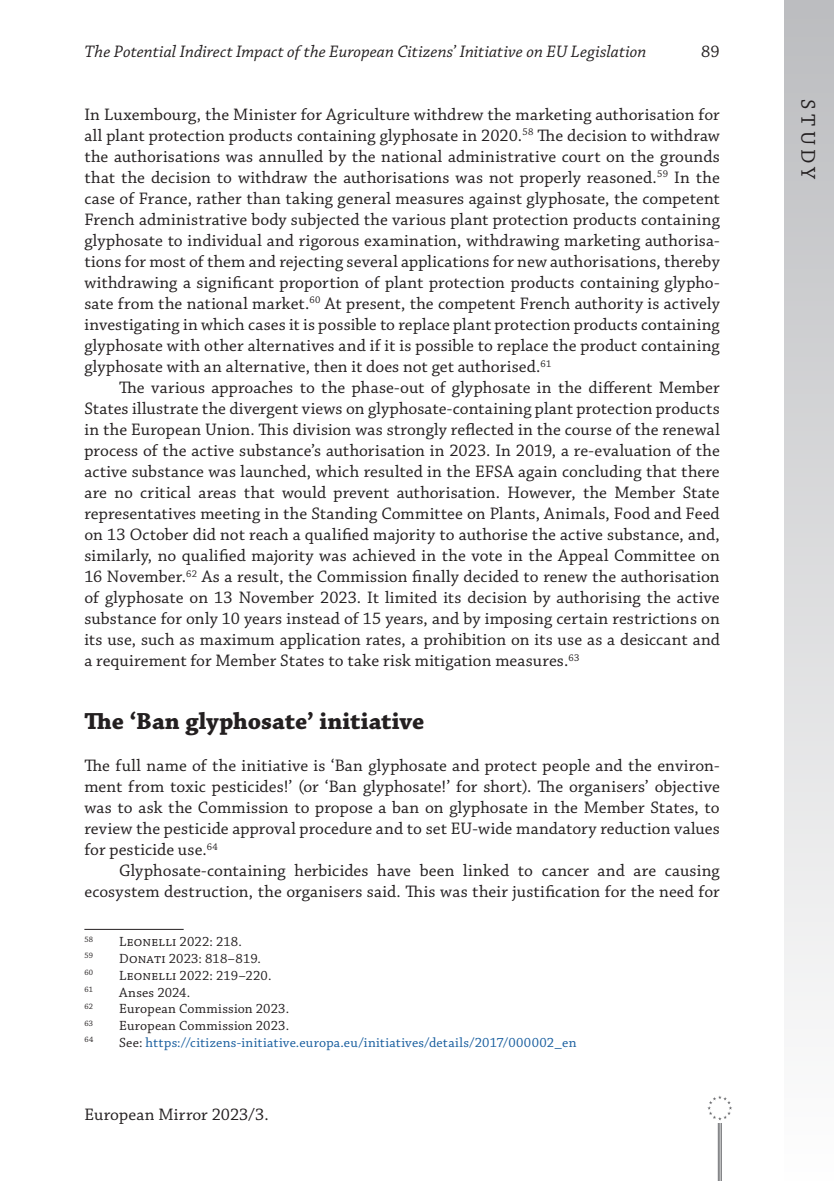
<style>
.page{position:relative;width:834px;height:1181px;background:#fff}
.page>*{position:absolute;margin:0;border:0;box-sizing:border-box;transform-origin:0 0}
._1_1__Head{font:700 24.5px "Chaparral Pro";color:#231f20}
.t1{font:21px "Chaparral Pro";letter-spacing:.21em;color:#231f20}
._1__Body{font:17.5px/21px "Chaparral Pro";color:#231f20;text-align:justify}
._2__Body_1st_paragraph{font:17.5px/21px "Chaparral Pro";color:#231f20;text-align:justify}
.t2{font:italic 17.5px "Chaparral Pro";letter-spacing:.005em;color:#231f20}
.Footnote_text{font:14px "Chaparral Pro";letter-spacing:.01em;color:#231f20}
.Footnote_text-2{font:14px "Chaparral Pro";letter-spacing:.015em;color:#175d9e}
.Footnote_text-3{font:8.22px "Chaparral Pro";letter-spacing:.025em;color:#231f20}
.s1{color:#231f20}
</style>
<div class="page">
<div style="left:784px;top:0;width:49px;height:1181px;background:linear-gradient(to bottom,#bbbcbf,#fefefe)"></div>
<hr style="left:717px;top:1107px;width:1px;height:74px;background:#6c6d70">
<hr style="left:719px;top:1107px;width:1px;height:74px;background:#6c6d70">
<hr style="left:720px;top:1107px;width:1px;height:74px;background:#6c6d70">
<div style="left:704px;top:1093px;width:30px;height:29px;background:#fff"></div>
<svg style="left:707px;top:1095px;width:25px;height:25px"></svg>
<hr style="left:84px;top:929px;width:100px;height:1px;background:#231f20">
<p class="t2" style="left:84px;top:42px;width:563px">The Potential Indirect Impact of the European Citizens’ Initiative on EU Legislation</p>
<p class="_1__Body" style="left:701px;top:42px;width:20px">89</p>
<p class="_1__Body" style="left:84px;top:105px;width:637px">In Luxembourg, the Minister for Agriculture withdrew the marketing authorisation for all plant protection products containing glyphosate in 2020.<sup>58</sup> The decision to withdraw the authorisations was annulled by the national administrative court on the grounds that the decision to withdraw the authorisations was not properly reasoned.<sup>59</sup> In the case of France, rather than taking general measures against glyphosate, the competent French administrative body subjected the various plant protection products containing glyphosate to individual and rigorous examination, withdrawing marketing authorisa&shy;tions for most of them and rejecting several applications for new authorisations, thereby withdrawing a significant proportion of plant protection products containing glypho&shy;sate from the national market.<sup>60</sup> At present, the competent French authority is actively investigating in which cases it is possible to replace plant protection products containing glyphosate with other alternatives and if it is possible to replace the product containing glyphosate with an alternative, then it does not get authorised.<sup>61</sup></p>
<p class="_1__Body" style="left:84px;top:378px;width:637px;text-indent:35px">The various approaches to the phase-out of glyphosate in the different Member States illustrate the divergent views on glyphosate-containing plant protection products in the European Union. This division was strongly reflected in the course of the renewal process of the active substance’s authorisation in 2023. In 2019, a re-evaluation of the active substance was launched, which resulted in the EFSA again concluding that there are no critical areas that would prevent authorisation. However, the Member State representatives meeting in the Standing Committee on Plants, Animals, Food and Feed on 13 October did not reach a qualified majority to authorise the active substance, and, similarly, no qualified majority was achieved in the vote in the Appeal Committee on 16 November.<sup>62</sup> As a result, the Commission finally decided to renew the authorisation of glyphosate on 13 November 2023. It limited its decision by authorising the active substance for only 10 years instead of 15 years, and by imposing certain restrictions on its use, such as maximum application rates, a prohibition on its use as a desiccant and a requirement for Member States to take risk mitigation measures.<sup>63</sup></p>
<p class="_1_1__Head" style="left:84px;top:707px;width:341px">The ‘Ban glyphosate’ initiative</p>
<p class="_2__Body_1st_paragraph" style="left:84px;top:756px;width:636px">The full name of the initiative is ‘Ban glyphosate and protect people and the environ&shy;ment from toxic pesticides!’ (or ‘Ban glyphosate!’ for short). The organisers’ objective was to ask the Commission to propose a ban on glyphosate in the Member States, to review the pesticide approval procedure and to set EU-wide mandatory reduction values for pesticide use.<sup>64</sup></p>
<p class="_1__Body" style="left:84px;top:861px;width:636px;text-align:right">Glyphosate-containing herbicides have been linked to cancer and are causing ecosystem destruction, the organisers said. This was their justification for the need for</p>
<p class="Footnote_text-3" style="left:84px;top:934px;width:10px">58</p>
<p class="Footnote_text" style="left:119px;top:934px;width:124px">Leonelli 2022: 218.</p>
<p class="Footnote_text-3" style="left:84px;top:951px;width:10px">59</p>
<p class="Footnote_text" style="left:119px;top:951px;width:143px">Donati 2023: 818–819.</p>
<p class="Footnote_text-3" style="left:84px;top:968px;width:10px">60</p>
<p class="Footnote_text" style="left:119px;top:967px;width:154px">Leonelli 2022: 219–220.</p>
<p class="Footnote_text-3" style="left:84px;top:984px;width:10px">61</p>
<p class="Footnote_text" style="left:119px;top:984px;width:73px">Anses 2024.</p>
<p class="Footnote_text-3" style="left:84px;top:1001px;width:10px">62</p>
<p class="Footnote_text" style="left:119px;top:1001px;width:171px">European Commission 2023.</p>
<p class="Footnote_text-3" style="left:84px;top:1018px;width:10px">63</p>
<p class="Footnote_text" style="left:119px;top:1018px;width:171px">European Commission 2023.</p>
<p class="Footnote_text-3" style="left:84px;top:1035px;width:10px">64</p>
<p class="Footnote_text-2" style="left:119px;top:1035px;width:459px"><span class="s1">See:</span> https://citizens-initiative.europa.eu/initiatives/details/2017/000002_en</p>
<p class="_1__Body" style="left:84px;top:1105px;width:186px">European Mirror 2023/3.</p>
<p class="t1" style="left:819px;top:99px;width:82px;rotate:90deg">STUDY</p>
</div>
